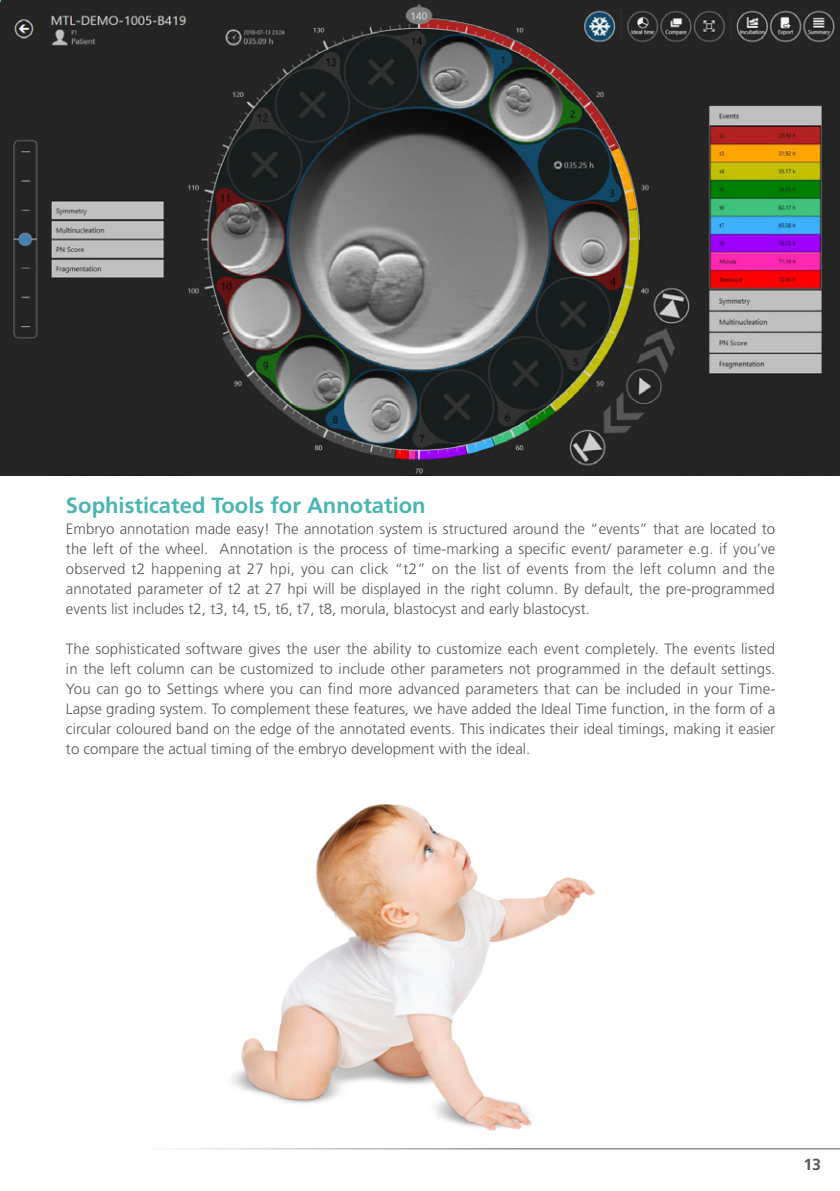
<style>
.page{position:relative;width:840px;height:1191px;background:#fff}
.page>*{position:absolute;margin:0;border:0;box-sizing:border-box;transform-origin:0 0}
.t1{font:700 22px "Frutiger LT Std";color:#4bb5b2}
.t2{font:700 16px "Frutiger LT Std";color:#57585a}
.t3{font:300 15px/20px "Frutiger LT Std";color:#57585a;text-align:justify}
</style>
<div class="page">
<hr style="left:89px;top:1148px;width:750px;height:1px;background:#57585a">
<hr style="left:0;top:0;width:1px;height:177px;background:#4bb5b2">
<img style="left:0;top:2px;width:839px;height:473px">
<img style="left:232px;top:804px;width:363px;height:327px">
<p class="t1" style="left:66px;top:493px;width:361px">Sophisticated Tools for Annotation</p>
<p class="t3" style="left:66px;top:519px;width:710px">Embryo annotation made easy! The annotation system is structured around the “events” that are located to the left of the wheel. Annotation is the process of time-marking a specific event/ parameter e.g. if you’ve observed t2 happening at 27 hpi, you can click “t2” on the list of events from the left column and the annotated parameter of t2 at 27 hpi will be displayed in the right column. By default, the pre-programmed events list includes t2, t3, t4, t5, t6, t7, t8, morula, blastocyst and early blastocyst.</p>
<p class="t3" style="left:66px;top:639px;width:710px">The sophisticated software gives the user the ability to customize each event completely. The events listed in the left column can be customized to include other parameters not programmed in the default settings.<br>You can go to Settings where you can find more advanced parameters that can be included in your Time-Lapse grading system. To complement these features, we have added the Ideal Time function, in the form of a circular coloured band on the edge of the annotated events. This indicates their ideal timings, making it easier to compare the actual timing of the embryo development with the ideal.</p>
<p class="t2" style="left:802px;top:1155px;width:19px">13</p>
</div>
